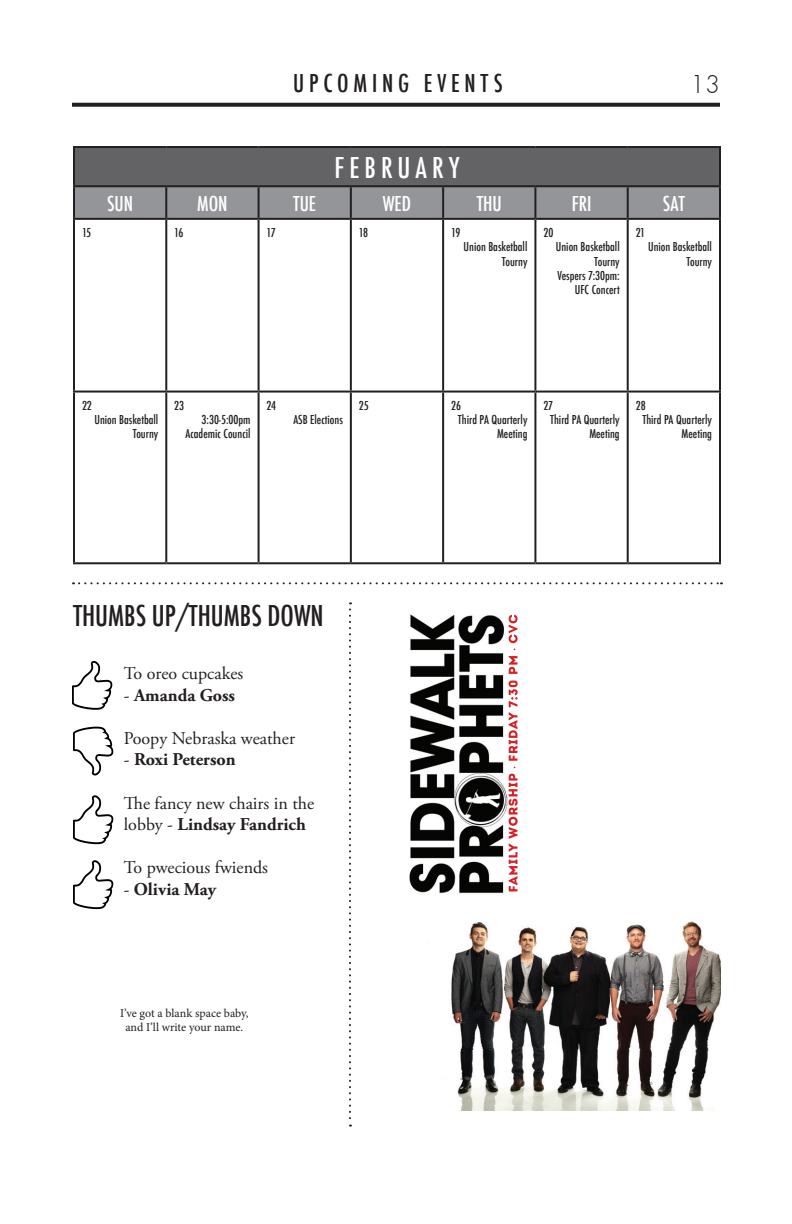
<style>
.page{position:relative;width:792px;height:1224px;background:#fff}
.page>*{position:absolute;margin:0;border:0;box-sizing:border-box;transform-origin:0 0}
.t1{font:500 condensed 28px "Futura";color:#231f20}
.t2{font:500 condensed 28px "Futura";letter-spacing:.18em;color:#fff}
.t3{font:500 condensed 24px "Futura";letter-spacing:.2em;color:#231f20}
.t4{font:300 24px "Futura";color:#231f20}
.t5{font:500 condensed 20px "Futura";color:#fff}
.t6{font:18px/21.6px "Adobe Garamond Pro";color:#231f20}
.t7{font:700 18px "Adobe Garamond Pro";color:#231f20}
.t8{font:500 condensed 12px/14.4px "Futura";color:#231f20;text-align:right}
.t9{font:12px/14.4px "Minion Pro";letter-spacing:-.005em;color:#231f20;text-align:center}
.s1{font-weight:400}
.s2{font-weight:700}
</style>
<div class="page">
<svg style="left:72px;top:103px;width:648px;height:4px;background:#312d2e"></svg>
<div style="left:74px;top:147px;width:646px;height:39px;background:#636366"></div>
<svg style="left:75px;top:187px;width:644px;height:31px;background:#919396"></svg>
<hr style="left:73px;top:146px;width:93px;height:2px;background:#231f20">
<hr style="left:73px;top:148px;width:2px;height:37px;background:#231f20">
<hr style="left:166px;top:146px;width:93px;height:2px;background:#231f20">
<hr style="left:259px;top:146px;width:92px;height:2px;background:#231f20">
<hr style="left:351px;top:146px;width:92px;height:2px;background:#231f20">
<hr style="left:443px;top:146px;width:92px;height:2px;background:#231f20">
<hr style="left:535px;top:146px;width:93px;height:2px;background:#231f20">
<hr style="left:628px;top:146px;width:93px;height:2px;background:#231f20">
<hr style="left:719px;top:148px;width:2px;height:37px;background:#231f20">
<hr style="left:73px;top:185px;width:93px;height:2px;background:#231f20">
<hr style="left:73px;top:187px;width:2px;height:31px;background:#231f20">
<hr style="left:166px;top:185px;width:93px;height:2px;background:#231f20">
<hr style="left:165px;top:187px;width:2px;height:31px;background:#231f20">
<hr style="left:259px;top:185px;width:92px;height:2px;background:#231f20">
<hr style="left:258px;top:187px;width:2px;height:31px;background:#231f20">
<hr style="left:351px;top:185px;width:92px;height:2px;background:#231f20">
<hr style="left:350px;top:187px;width:2px;height:31px;background:#231f20">
<hr style="left:443px;top:185px;width:92px;height:2px;background:#231f20">
<hr style="left:442px;top:187px;width:2px;height:31px;background:#231f20">
<hr style="left:535px;top:185px;width:93px;height:2px;background:#231f20">
<hr style="left:534px;top:187px;width:2px;height:31px;background:#231f20">
<hr style="left:628px;top:185px;width:93px;height:2px;background:#231f20">
<hr style="left:627px;top:187px;width:2px;height:31px;background:#231f20">
<hr style="left:719px;top:187px;width:2px;height:31px;background:#231f20">
<hr style="left:73px;top:218px;width:93px;height:2px;background:#231f20">
<hr style="left:73px;top:220px;width:2px;height:171px;background:#231f20">
<hr style="left:166px;top:218px;width:93px;height:2px;background:#231f20">
<hr style="left:165px;top:220px;width:2px;height:171px;background:#231f20">
<hr style="left:259px;top:218px;width:92px;height:2px;background:#231f20">
<hr style="left:258px;top:220px;width:2px;height:171px;background:#231f20">
<hr style="left:351px;top:218px;width:92px;height:2px;background:#231f20">
<hr style="left:350px;top:220px;width:2px;height:171px;background:#231f20">
<hr style="left:443px;top:218px;width:92px;height:2px;background:#231f20">
<hr style="left:442px;top:220px;width:2px;height:171px;background:#231f20">
<hr style="left:535px;top:218px;width:93px;height:2px;background:#231f20">
<hr style="left:534px;top:220px;width:2px;height:171px;background:#231f20">
<hr style="left:628px;top:218px;width:93px;height:2px;background:#231f20">
<hr style="left:627px;top:220px;width:2px;height:171px;background:#231f20">
<hr style="left:719px;top:220px;width:2px;height:171px;background:#231f20">
<hr style="left:73px;top:391px;width:93px;height:2px;background:#231f20">
<hr style="left:73px;top:393px;width:2px;height:169px;background:#231f20">
<hr style="left:166px;top:391px;width:93px;height:2px;background:#231f20">
<hr style="left:165px;top:393px;width:2px;height:169px;background:#231f20">
<hr style="left:259px;top:391px;width:92px;height:2px;background:#231f20">
<hr style="left:258px;top:393px;width:2px;height:169px;background:#231f20">
<hr style="left:351px;top:391px;width:92px;height:2px;background:#231f20">
<hr style="left:350px;top:393px;width:2px;height:169px;background:#231f20">
<hr style="left:443px;top:391px;width:92px;height:2px;background:#231f20">
<hr style="left:442px;top:393px;width:2px;height:169px;background:#231f20">
<hr style="left:535px;top:391px;width:93px;height:2px;background:#231f20">
<hr style="left:534px;top:393px;width:2px;height:169px;background:#231f20">
<hr style="left:628px;top:391px;width:93px;height:2px;background:#231f20">
<hr style="left:627px;top:393px;width:2px;height:169px;background:#231f20">
<hr style="left:719px;top:393px;width:2px;height:169px;background:#231f20">
<hr style="left:73px;top:562px;width:93px;height:2px;background:#231f20">
<hr style="left:166px;top:562px;width:93px;height:2px;background:#231f20">
<hr style="left:259px;top:562px;width:92px;height:2px;background:#231f20">
<hr style="left:351px;top:562px;width:92px;height:2px;background:#231f20">
<hr style="left:443px;top:562px;width:92px;height:2px;background:#231f20">
<hr style="left:535px;top:562px;width:93px;height:2px;background:#231f20">
<hr style="left:628px;top:562px;width:93px;height:2px;background:#231f20">
<svg style="left:73px;top:582px;width:649px;height:2px"></svg>
<svg style="left:349px;top:602px;width:2px;height:525px"></svg>
<svg style="left:73px;top:795px;width:40px;height:49px"></svg>
<svg style="left:73px;top:860px;width:40px;height:49px"></svg>
<svg style="left:72px;top:661px;width:40px;height:49px"></svg>
<svg style="left:73px;top:726px;width:40px;height:49px"></svg>
<img style="left:409px;top:614px;width:311px;height:496px">
<p class="t3" style="left:293px;top:68px;width:211px">UPCOMING EVENTS</p>
<h2 class="t4" style="left:690px;top:69px;width:31px">13</h2>
<p class="t2" style="left:335px;top:150px;width:127px">FEBRUARY</p>
<p class="t5" style="left:107px;top:191px;width:28px">SUN</p>
<p class="t5" style="left:197px;top:191px;width:32px">MON</p>
<p class="t5" style="left:293px;top:191px;width:25px">TUE</p>
<p class="t5" style="left:383px;top:191px;width:30px">WED</p>
<p class="t5" style="left:477px;top:191px;width:27px">THU</p>
<p class="t5" style="left:572px;top:191px;width:21px">FRI</p>
<p class="t5" style="left:663px;top:191px;width:24px">SAT</p>
<p class="t8" style="left:82px;top:225px;width:11px">15</p>
<p class="t8" style="left:174px;top:225px;width:11px">16</p>
<p class="t8" style="left:267px;top:225px;width:11px">17</p>
<p class="t8" style="left:359px;top:225px;width:11px">18</p>
<p class="t8" style="left:451px;top:225px;width:11px">19</p>
<p class="t8" style="left:543px;top:225px;width:11px">20</p>
<p class="t8" style="left:636px;top:225px;width:11px">21</p>
<p class="t8" style="left:464px;top:240px;width:65px">Union Basketball<br>Tourny</p>
<p class="t8" style="left:556px;top:240px;width:65px">Union Basketball<br>Tourny</p>
<p class="t8" style="left:558px;top:268px;width:64px">Vespers 7:30pm:<br>UFC Concert</p>
<p class="t8" style="left:648px;top:240px;width:65px">Union Basketball<br>Tourny</p>
<p class="t8" style="left:82px;top:398px;width:11px">22</p>
<p class="t8" style="left:94px;top:412px;width:65px">Union Basketball<br>Tourny</p>
<p class="t8" style="left:174px;top:398px;width:11px">23</p>
<p class="t8" style="left:186px;top:412px;width:67px">3:30-5:00pm<br>Academic Council</p>
<p class="t8" style="left:267px;top:398px;width:11px">24</p>
<p class="t8" style="left:293px;top:412px;width:51px">ASB Elections</p>
<p class="t8" style="left:359px;top:398px;width:11px">25</p>
<p class="t8" style="left:451px;top:398px;width:11px">26</p>
<p class="t8" style="left:458px;top:412px;width:71px">Third PA Quarterly<br>Meeting</p>
<p class="t8" style="left:543px;top:398px;width:11px">27</p>
<p class="t8" style="left:550px;top:412px;width:71px">Third PA Quarterly<br>Meeting</p>
<p class="t8" style="left:636px;top:398px;width:11px">28</p>
<p class="t8" style="left:642px;top:412px;width:71px">Third PA Quarterly<br>Meeting</p>
<p class="t1" style="left:73px;top:597px;width:252px">THUMBS UP/THUMBS DOWN</p>
<p class="t6" style="left:124px;top:663px;width:121px">To oreo cupcakes</p>
<p class="t7" style="left:124px;top:684px;width:113px"><span class="s1">-</span> Amanda Goss</p>
<p class="t6" style="left:124px;top:728px;width:173px">Poopy Nebraska weather</p>
<p class="t7" style="left:124px;top:749px;width:113px"><span class="s1">-</span> Roxi Peterson</p>
<p class="t6" style="left:124px;top:793px;width:192px">The fancy new chairs in the lobby - <span class="s2">Lindsay Fandrich</span></p>
<p class="t6" style="left:124px;top:858px;width:146px">To pwecious fwiends</p>
<p class="t7" style="left:124px;top:879px;width:94px"><span class="s1">-</span> Olivia May</p>
<p class="t9" style="left:120px;top:1006px;width:130px">I’ve got a blank space baby, and I’ll write your name.</p>
</div>
